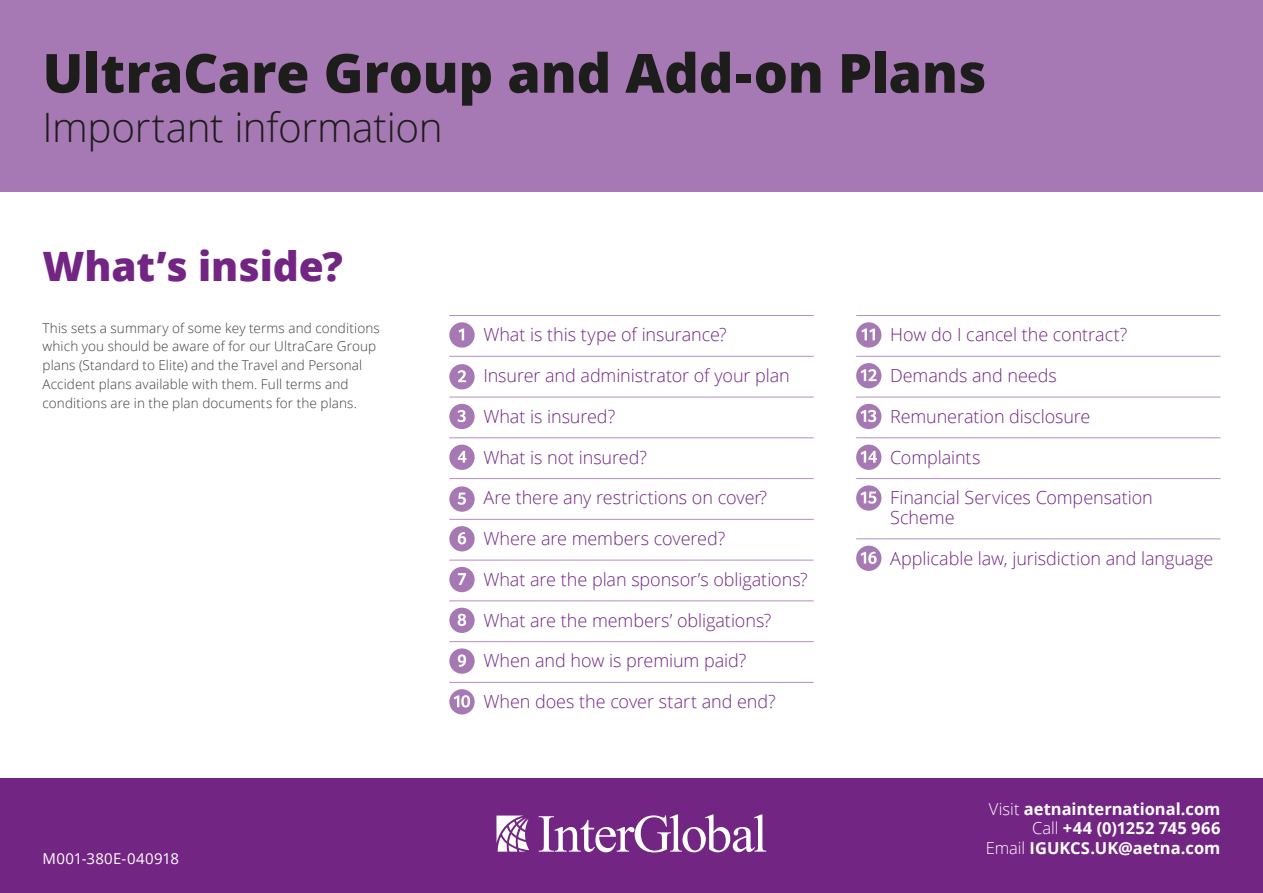
<style>
.page{position:relative;width:1263px;height:893px;background:#fff}
.page>*{position:absolute;margin:0;border:0;box-sizing:border-box;transform-origin:0 0}
.t1{font:800 54px "Open Sans";letter-spacing:-.005em;color:#1d1d1b}
.t2{font:300 40.5px "Open Sans";letter-spacing:-.01em;color:#1d1d1b}
.t3{font:800 40.5px "Open Sans";letter-spacing:-.005em;color:#732584}
.t4{font:300 18px/19.5px "Open Sans";letter-spacing:-.005em;color:#732584}
.t5{font:700 16.5px/19.5px "Open Sans";color:#fff;text-align:right}
.t6{font:15px "Open Sans";letter-spacing:.02em;color:#fff}
.t7{font:300 13.5px/18.8px "Open Sans";letter-spacing:.01em;color:#3d3d3c}
.s1{font-weight:300}
</style>
<div class="page">
<div style="left:0;top:0;width:1263px;height:191px;background:#a679b4"></div>
<div style="left:0;top:778px;width:1263px;height:115px;background:#732584"></div>
<hr style="left:449px;top:315px;width:365px;height:1px;background:#b48fc1">
<hr style="left:449px;top:356px;width:365px;height:1px;background:#b48fc1">
<hr style="left:449px;top:397px;width:365px;height:1px;background:#b48fc1">
<hr style="left:449px;top:438px;width:365px;height:1px;background:#b48fc1">
<hr style="left:449px;top:478px;width:365px;height:1px;background:#b48fc1">
<hr style="left:449px;top:519px;width:365px;height:1px;background:#b48fc1">
<hr style="left:449px;top:560px;width:365px;height:1px;background:#b48fc1">
<hr style="left:449px;top:601px;width:365px;height:1px;background:#b48fc1">
<hr style="left:449px;top:641px;width:365px;height:1px;background:#b48fc1">
<hr style="left:449px;top:682px;width:365px;height:1px;background:#b48fc1">
<div style="left:449px;top:322px;width:26px;height:26px;background:#a679b4;border-radius:50%"></div>
<svg style="left:459px;top:328px;width:5px;height:12px"></svg>
<div style="left:449px;top:364px;width:26px;height:25px;background:#a679b4;border-radius:50%"></div>
<svg style="left:458px;top:370px;width:8px;height:12px"></svg>
<div style="left:449px;top:404px;width:26px;height:25px;background:#a679b4;border-radius:50%"></div>
<svg style="left:458px;top:410px;width:8px;height:12px"></svg>
<div style="left:449px;top:445px;width:26px;height:25px;background:#a679b4;border-radius:50%"></div>
<svg style="left:458px;top:451px;width:9px;height:12px"></svg>
<div style="left:449px;top:486px;width:26px;height:26px;background:#a679b4;border-radius:50%"></div>
<svg style="left:458px;top:493px;width:8px;height:12px"></svg>
<div style="left:449px;top:526px;width:26px;height:25px;background:#a679b4;border-radius:50%"></div>
<svg style="left:458px;top:532px;width:8px;height:12px"></svg>
<div style="left:449px;top:567px;width:26px;height:25px;background:#a679b4;border-radius:50%"></div>
<svg style="left:458px;top:573px;width:8px;height:12px"></svg>
<div style="left:449px;top:608px;width:26px;height:25px;background:#a679b4;border-radius:50%"></div>
<svg style="left:458px;top:614px;width:8px;height:12px"></svg>
<div style="left:449px;top:648px;width:26px;height:26px;background:#a679b4;border-radius:50%"></div>
<svg style="left:458px;top:654px;width:8px;height:13px"></svg>
<div style="left:449px;top:689px;width:26px;height:25px;background:#a679b4;border-radius:50%"></div>
<svg style="left:454px;top:695px;width:16px;height:12px"></svg>
<hr style="left:856px;top:315px;width:364px;height:1px;background:#b48fc1">
<hr style="left:856px;top:356px;width:364px;height:1px;background:#b48fc1">
<hr style="left:856px;top:397px;width:364px;height:1px;background:#b48fc1">
<hr style="left:856px;top:438px;width:364px;height:1px;background:#b48fc1">
<hr style="left:856px;top:478px;width:364px;height:1px;background:#b48fc1">
<hr style="left:856px;top:539px;width:364px;height:1px;background:#b48fc1">
<div style="left:856px;top:322px;width:25px;height:26px;background:#a679b4;border-radius:50%"></div>
<svg style="left:861px;top:328px;width:14px;height:12px"></svg>
<div style="left:856px;top:363px;width:25px;height:25px;background:#a679b4;border-radius:50%"></div>
<svg style="left:861px;top:369px;width:16px;height:12px"></svg>
<div style="left:856px;top:404px;width:25px;height:25px;background:#a679b4;border-radius:50%"></div>
<svg style="left:861px;top:410px;width:15px;height:12px"></svg>
<div style="left:856px;top:445px;width:25px;height:25px;background:#a679b4;border-radius:50%"></div>
<svg style="left:861px;top:451px;width:16px;height:12px"></svg>
<div style="left:856px;top:485px;width:25px;height:26px;background:#a679b4;border-radius:50%"></div>
<svg style="left:861px;top:491px;width:15px;height:13px"></svg>
<div style="left:856px;top:546px;width:25px;height:25px;background:#a679b4;border-radius:50%"></div>
<svg style="left:861px;top:552px;width:16px;height:12px"></svg>
<svg style="left:496px;top:814px;width:270px;height:38px"></svg>
<h1 class="t1" style="left:43px;top:32px;width:945px">UltraCare Group and Add-on Plans</h1>
<h2 class="t2" style="left:43px;top:99px;width:402px">Important information</h2>
<h2 class="t3" style="left:43px;top:235px;width:302px">What’s inside?</h2>
<p class="t7" style="left:43px;top:318px;width:339px">This sets a summary of some key terms and conditions which you should be aware of for our UltraCare Group plans (Standard to Elite) and the Travel and Personal Accident plans available with them. Full terms and conditions are in the plan documents for the plans.</p>
<p class="t4" style="left:483px;top:324px;width:245px">What is this type of insurance?</p>
<p class="t4" style="left:483px;top:365px;width:308px">Insurer and administrator of your plan</p>
<p class="t4" style="left:483px;top:406px;width:133px">What is insured?</p>
<p class="t4" style="left:483px;top:447px;width:165px">What is not insured?</p>
<p class="t4" style="left:483px;top:487px;width:285px">Are there any restrictions on cover?</p>
<p class="t4" style="left:483px;top:528px;width:244px">Where are members covered?</p>
<p class="t4" style="left:483px;top:569px;width:326px">What are the plan sponsor’s obligations?</p>
<p class="t4" style="left:483px;top:610px;width:289px">What are the members’ obligations?</p>
<p class="t4" style="left:483px;top:651px;width:265px">When and how is premium paid?</p>
<p class="t4" style="left:483px;top:691px;width:294px">When does the cover start and end?</p>
<p class="t6" style="left:43px;top:848px;width:138px">M001-380E-040918</p>
<p class="t4" style="left:890px;top:324px;width:239px">How do I cancel the contract?</p>
<p class="t4" style="left:890px;top:365px;width:168px">Demands and needs</p>
<p class="t4" style="left:890px;top:406px;width:202px">Remuneration disclosure</p>
<p class="t4" style="left:890px;top:447px;width:92px">Complaints</p>
<p class="t4" style="left:890px;top:487px;width:264px">Financial Services Compensation<br>Scheme</p>
<p class="t4" style="left:890px;top:548px;width:325px">Applicable law, jurisdiction and language</p>
<p class="t5" style="left:986px;top:798px;width:236px"><span class="s1">Visit</span> aetnainternational.com<br><span class="s1">Call</span> +44 (0)1252 745 966<br><span class="s1">Email</span> IGUKCS.UK@aetna.com</p>
</div>
